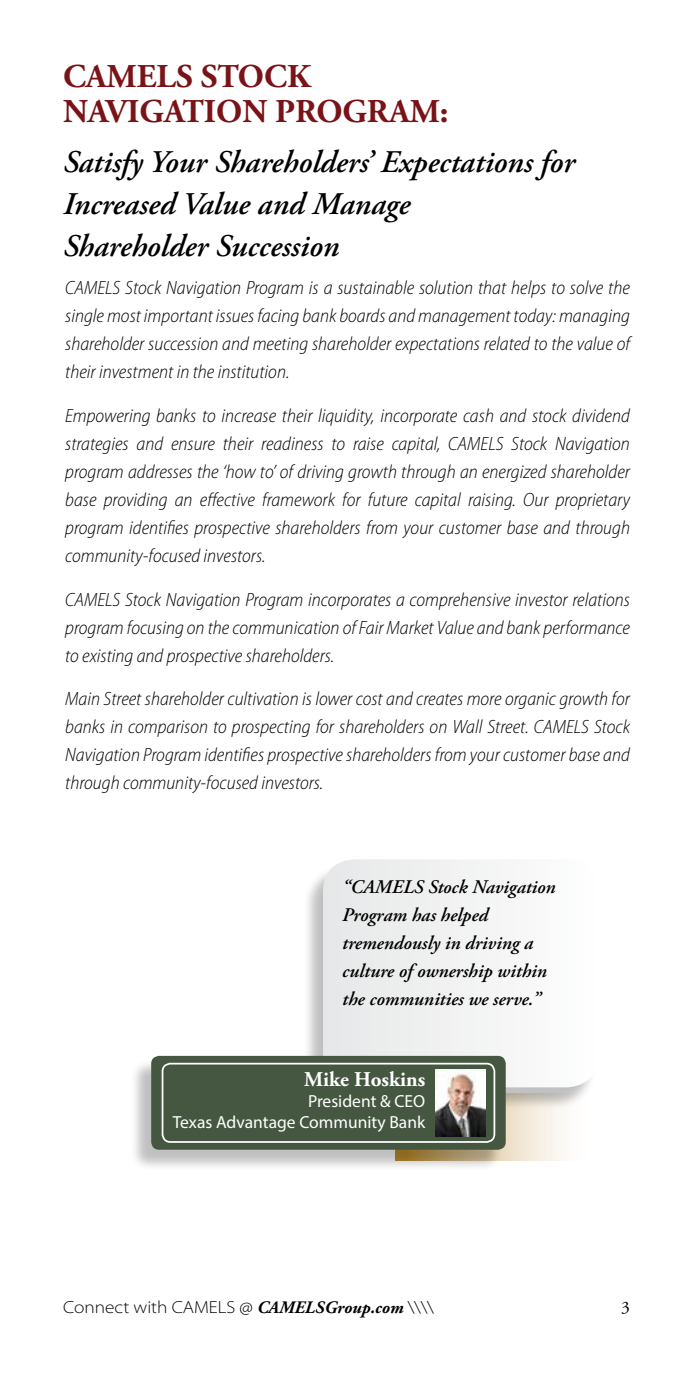
<style>
.page{position:relative;width:693px;height:1386px;background:#fff}
.page>*{position:absolute;margin:0;border:0;box-sizing:border-box;transform-origin:0 0}
.t1{font:700 33.25px/35px "Adobe Garamond Pro";color:#7a1317}
.t2{font:italic 600 31.5px/42px "Adobe Garamond Pro";color:#000}
.t3{font:700 21px "Adobe Garamond Pro";color:#fff}
.t4{font:italic 300 semi-condensed 19.25px/28px "Myriad Pro";color:#000;text-align:justify}
.t5{font:italic 600 19.25px/28px "Adobe Garamond Pro";color:#000}
.t6{font:17.5px/21px "Myriad Pro";color:#fff;text-align:right}
.t7{font:300 semi-expanded 17.5px "Myriad Pro";color:#000}
.t8{font:17.5px "Adobe Garamond Pro";color:#000}
.s1{font-family:"Adobe Garamond Pro";font-weight:700;font-style:italic;font-stretch:normal}
</style>
<div class="page">
<svg style="left:503px;top:1111px;width:61px;height:49px"></svg>
<div style="left:302px;top:863px;width:295px;height:248px;background:#000;opacity:.25"></div>
<svg style="left:323px;top:859px;width:274px;height:228px"></svg>
<div style="left:129px;top:1059px;width:374px;height:113px;background:#000;opacity:.25"></div>
<div style="left:151px;top:1056px;width:355px;height:94px;background:#455740;border-radius:8px"></div>
<div style="left:162px;top:1063px;width:333px;height:80px;border:2px solid #fff;border-radius:8px"></div>
<img style="left:436px;top:1069px;width:50px;height:67px">
<h1 class="t1" style="left:63px;top:60px;width:387px">CAMELS STOCK<br>NAVIGATION PROGRAM:</h1>
<h2 class="t2" style="left:63px;top:142px;width:513px">Satisfy Your Shareholders’ Expectations for<br>Increased Value and Manage<br>Shareholder Succession</h2>
<p class="t4" style="left:65px;top:274px;width:566px">CAMELS Stock Navigation Program is a sustainable solution that helps to solve the single most important issues facing bank boards and management today: managing shareholder succession and meeting shareholder expectations related to the value of their investment in the institution.</p>
<p class="t4" style="left:65px;top:402px;width:566px">Empowering banks to increase their liquidity, incorporate cash and stock dividend strategies and ensure their readiness to raise capital, CAMELS Stock Navigation program addresses the ‘how to’ of driving growth through an energized shareholder base providing an effective framework for future capital raising. Our proprietary program identifies prospective shareholders from your customer base and through community-focused investors.</p>
<p class="t4" style="left:65px;top:586px;width:566px">CAMELS Stock Navigation Program incorporates a comprehensive investor relations program focusing on the communication of Fair Market Value and bank performance to existing and prospective shareholders.</p>
<p class="t4" style="left:65px;top:685px;width:566px">Main Street shareholder cultivation is lower cost and creates more organic growth for banks in comparison to prospecting for shareholders on Wall Street. CAMELS Stock Navigation Program identifies prospective shareholders from your customer base and through community-focused investors.</p>
<p class="t5" style="left:342px;top:874px;width:215px">“CAMELS Stock Navigation<br>Program has helped tremendously in driving a culture of ownership within the communities we serve.”</p>
<p class="t3" style="left:304px;top:1068px;width:123px">Mike Hoskins</p>
<p class="t6" style="left:173px;top:1091px;width:254px">President &amp; CEO<br>Texas Advantage Community Bank</p>
<p class="t7" style="left:63px;top:1298px;width:372px">Connect with CAMELS @ <span class="s1">CAMELSGroup.com</span> \\\\</p>
<p class="t8" style="left:621px;top:1297px;width:10px">3</p>
</div>
